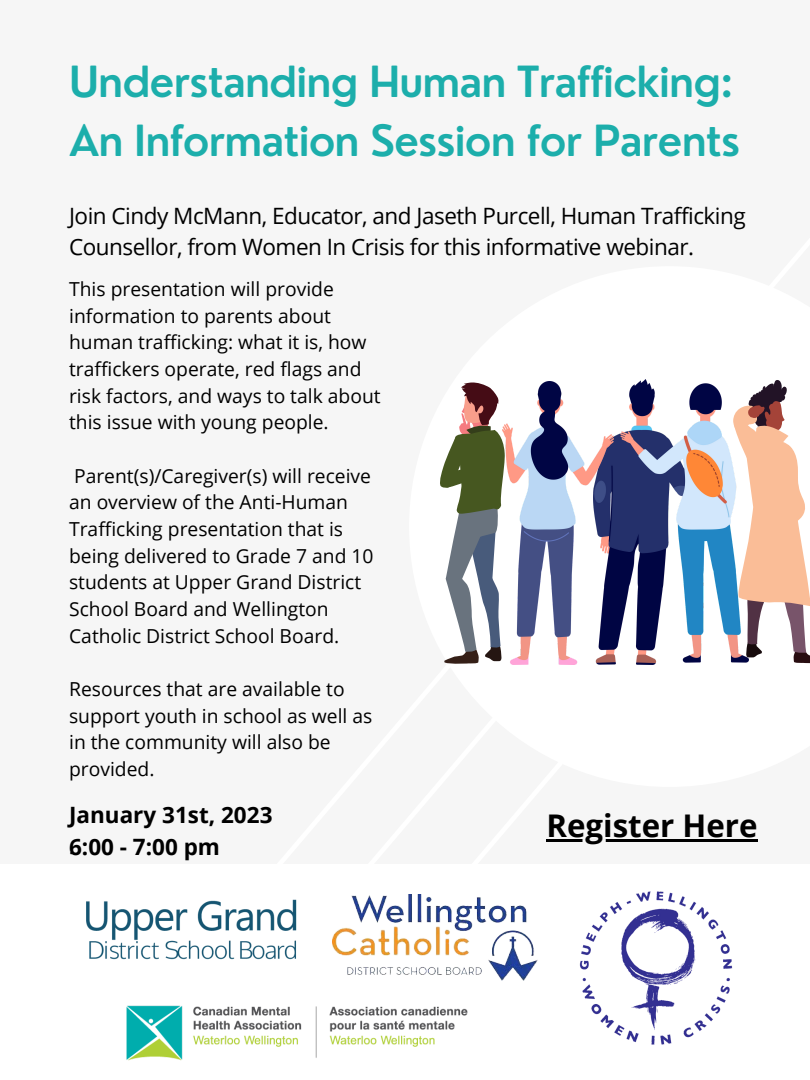
<style>
.page{position:relative;width:810px;height:1080px;background:#fff}
.page>*{position:absolute;margin:0;border:0;box-sizing:border-box;transform-origin:0 0}
.t1{font:600 41.88px/58.6px "Nourd";letter-spacing:-.02em;color:#1caeab}
.t2{font:700 31.25px "Open Sans";color:#000}
.t3{font:22.5px/31.4px "Open Sans";letter-spacing:-.02em;color:#000}
.t4{font:700 22.5px/31.4px "Open Sans";color:#000}
.t5{font:19.25px/26.7px "Open Sans";color:#000}
.t6{font:16.88px "Open Sans";color:#000}
</style>
<div class="page">
<div style="left:0;top:0;width:810px;height:863px;background:#f6f6f6"></div>
<img style="left:126px;top:936px;width:342px;height:125px">
<img style="left:333px;top:894px;width:204px;height:87px">
<img style="left:86px;top:899px;width:213px;height:87px">
<img style="left:579px;top:891px;width:154px;height:154px">
<hr style="left:546px;top:839px;width:212px;height:3px;background:#000">
<img style="left:613px;top:380px;width:120px;height:284px">
<img style="left:505px;top:382px;width:108px;height:283px">
<svg style="left:440px;top:382px;width:65px;height:282px"></svg>
<svg style="left:733px;top:380px;width:77px;height:284px"></svg>
<h1 class="t1" style="left:69px;top:52px;width:673px">Understanding Human Trafficking:<br>An Information Session for Parents</h1>
<p class="t3" style="left:69px;top:200px;width:678px">Join Cindy McMann, Educator, and Jaseth Purcell, Human Trafficking<br>Counsellor, from Women In Crisis for this informative webinar.</p>
<p class="t5" style="left:69px;top:275px;width:313px">This presentation will provide information to parents about human trafficking: what it is, how traffickers operate, red flags and risk factors, and ways to talk about this issue with young people.</p>
<p class="t5" style="left:69px;top:462px;width:306px">Parent(s)/Caregiver(s) will receive an overview of the Anti-Human<br>Trafficking presentation that is being delivered to Grade 7 and 10 students at Upper Grand District<br>School Board and Wellington<br>Catholic District School Board.</p>
<p class="t5" style="left:69px;top:675px;width:305px">Resources that are available to support youth in school as well as in the community will also be provided.</p>
<p class="t4" style="left:69px;top:799px;width:205px">January 31st, 2023<br>6:00 - 7:00 pm</p>
<h2 class="t2" style="left:546px;top:804px;width:213px">Register Here</h2>
<p class="t6" style="left:69px;top:836px;width:6px">.</p>
</div>
